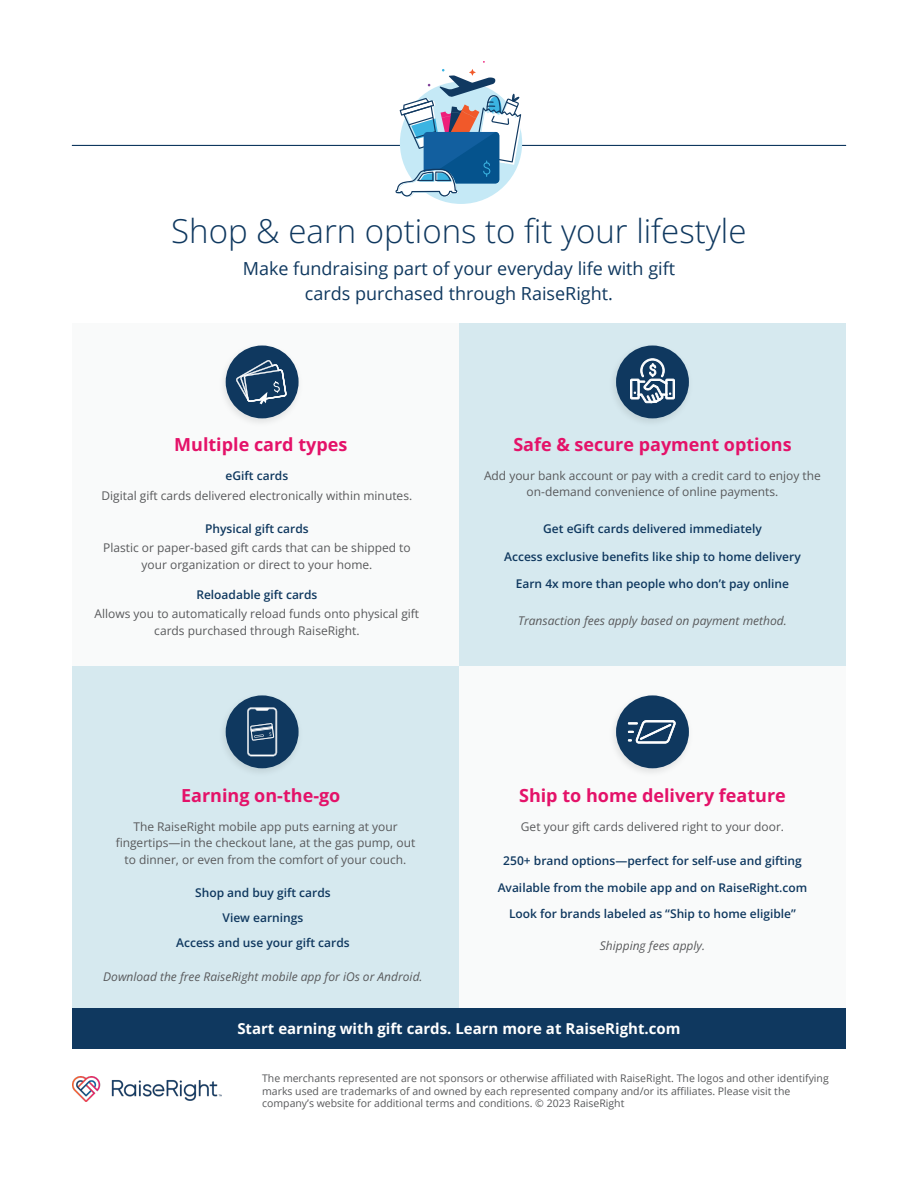
<style>
.page{position:relative;width:918px;height:1188px;background:#fff}
.page>*{position:absolute;margin:0;border:0;box-sizing:border-box;transform-origin:0 0}
.t1{font:300 33px "Open Sans";color:#0f385f}
.t2{font:700 18px "Open Sans";color:#e41269}
.t3{font:18px/25.5px "Open Sans";color:#0f385f;text-align:center}
.t4{font:700 15px "Open Sans";color:#fff}
.t5{font:12px/16.5px "Open Sans";color:#58595b;text-align:center}
.t6{font:600 12px/24.9px "Open Sans";color:#0f385f;text-align:center}
.t7{font:italic 12px "Open Sans";color:#58595b}
.t8{font:10.5px/12.6px "Open Sans";color:#58595b}
</style>
<div class="page">
<div style="left:459px;top:665px;width:387px;height:343px;background:#f9fafa"></div>
<div style="left:72px;top:665px;width:387px;height:343px;background:#d6e9ef"></div>
<div style="left:459px;top:323px;width:387px;height:342px;background:#d6e9ef"></div>
<div style="left:72px;top:323px;width:387px;height:342px;background:#f9fafa"></div>
<div style="left:72px;top:1008px;width:774px;height:41px;background:#0f385f"></div>
<hr style="left:72px;top:145px;width:774px;height:1px;background:#0f385f">
<img style="left:224px;top:345px;width:74px;height:77px">
<div style="left:226px;top:346px;width:73px;height:72px;background:#0f385f;border-radius:50%"></div>
<img style="left:614px;top:345px;width:75px;height:77px">
<div style="left:616px;top:346px;width:73px;height:72px;background:#0f385f;border-radius:50%"></div>
<img style="left:224px;top:696px;width:74px;height:76px">
<div style="left:226px;top:695px;width:73px;height:73px;background:#0f385f;border-radius:50%"></div>
<img style="left:614px;top:710px;width:75px;height:62px">
<div style="left:616px;top:695px;width:73px;height:73px;background:#0f385f;border-radius:50%"></div>
<svg style="left:396px;top:69px;width:126px;height:128px"></svg>
<svg style="left:247px;top:707px;width:30px;height:49px"></svg>
<svg style="left:236px;top:360px;width:51px;height:44px"></svg>
<svg style="left:630px;top:358px;width:45px;height:45px"></svg>
<svg style="left:628px;top:720px;width:48px;height:24px"></svg>
<img style="left:73px;top:1076px;width:149px;height:26px">
<h1 class="t1" style="left:171px;top:209px;width:577px">Shop &amp; earn options to fit your lifestyle</h1>
<h2 class="t3" style="left:243px;top:255px;width:434px">Make fundraising part of your everyday life with gift cards purchased through RaiseRight.</h2>
<h2 class="t2" style="left:174px;top:432px;width:175px">Multiple card types</h2>
<p class="t6" style="left:226px;top:463px;width:64px">eGift cards</p>
<p class="t5" style="left:102px;top:487px;width:312px">Digital gift cards delivered electronically within minutes.</p>
<p class="t6" style="left:205px;top:515px;width:105px">Physical gift cards</p>
<p class="t5" style="left:103px;top:539px;width:309px">Plastic or paper-based gift cards that can be shipped to your organization or direct to your home.</p>
<p class="t6" style="left:196px;top:581px;width:123px">Reloadable gift cards</p>
<p class="t5" style="left:95px;top:605px;width:326px">Allows you to automatically reload funds onto physical gift cards purchased through RaiseRight.</p>
<h2 class="t2" style="left:181px;top:783px;width:161px">Earning on-the-go</h2>
<p class="t5" style="left:116px;top:818px;width:301px">The RaiseRight mobile app puts earning at your fingertips—in the checkout lane, at the gas pump, out to dinner, or even from the comfort of your couch.</p>
<p class="t6" style="left:176px;top:880px;width:175px">Shop and buy gift cards<br>View earnings<br>Access and use your gift cards</p>
<p class="t7" style="left:103px;top:968px;width:321px">Download the free RaiseRight mobile app for iOs or Android.</p>
<h2 class="t2" style="left:513px;top:432px;width:280px">Safe &amp; secure payment options</h2>
<p class="t5" style="left:484px;top:467px;width:338px">Add your bank account or pay with a credit card to enjoy the on-demand convenience of online payments.</p>
<p class="t6" style="left:543px;top:515px;width:220px">Get eGift cards delivered immediately</p>
<p class="t6" style="left:504px;top:544px;width:298px">Access exclusive benefits like ship to home delivery</p>
<p class="t6" style="left:516px;top:571px;width:275px">Earn 4x more than people who don’t pay online</p>
<p class="t7" style="left:518px;top:612px;width:270px">Transaction fees apply based on payment method.</p>
<h2 class="t2" style="left:519px;top:783px;width:268px">Ship to home delivery feature</h2>
<p class="t5" style="left:521px;top:818px;width:265px">Get your gift cards delivered right to your door.</p>
<p class="t6" style="left:503px;top:848px;width:300px">250+ brand options—perfect for self-use and gifting</p>
<p class="t6" style="left:498px;top:874px;width:311px;line-height:25.8px">Available from the mobile app and on RaiseRight.com<br>Look for brands labeled as “Ship to home eligible”</p>
<p class="t7" style="left:600px;top:937px;width:107px">Shipping fees apply.</p>
<p class="t4" style="left:237px;top:1018px;width:445px">Start earning with gift cards. Learn more at RaiseRight.com</p>
<p class="t8" style="left:262px;top:1072px;width:568px">The merchants represented are not sponsors or otherwise affiliated with RaiseRight. The logos and other identifying marks used are trademarks of and owned by each represented company and/or its affiliates. Please visit the company’s website for additional terms and conditions. © 2023 RaiseRight</p>
</div>
